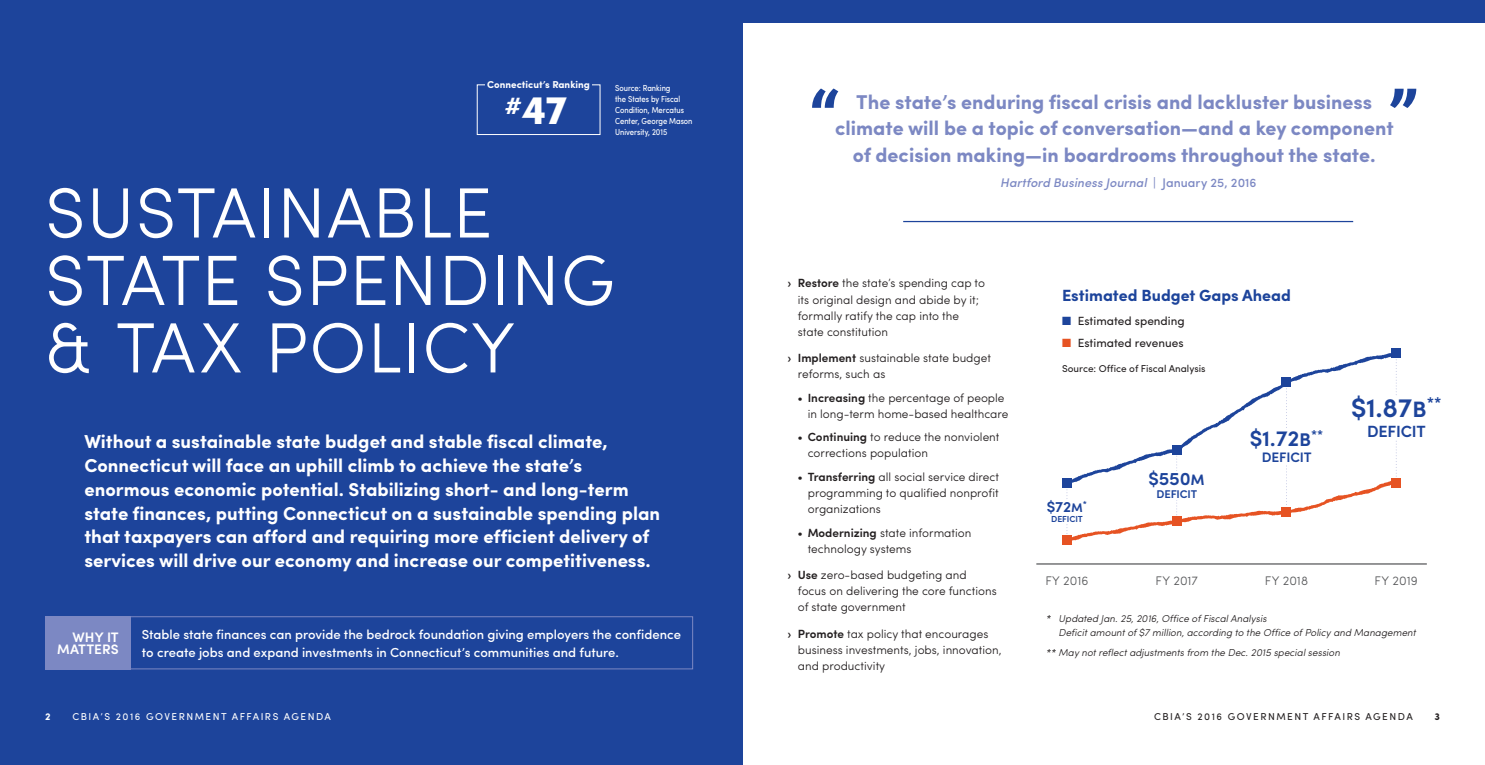
<style>
.page{position:relative;width:1485px;height:765px;background:#fff}
.page>*{position:absolute;margin:0;border:0;box-sizing:border-box;transform-origin:0 0}
.t1{font:900 72.38px "Sofia Pro";color:#1d449b}
.t2{font:300 71.25px/67.5px "Sofia Pro";letter-spacing:.01em;color:#fff}
.t3{font:900 40.5px "Sofia Pro";color:#fff}
.t4{font:600 26.88px "Sofia Pro";color:#1d449b}
.t5{font:600 22.12px "Sofia Pro";color:#1d449b}
.t6{font:700 20px/26.2px "Sofia Pro";color:#7c88c3;text-align:center}
.t7{font:700 18.75px/23.8px "Sofia Pro";color:#fff}
.t8{font:600 18.25px "Sofia Pro";color:#1d449b}
.t9{font:700 16.25px "Sofia Pro";color:#1d449b}
.t10{font:600 16.25px "Sofia Pro";letter-spacing:-.01em;color:#1d449b}
.t11{font:600 15px "Sofia Pro";color:#1d449b}
.t12{font:600 13.75px/12.5px "Sofia Pro";letter-spacing:.005em;color:#fff;text-align:right}
.t13{font:600 13.75px "Sofia Pro";letter-spacing:-.01em;color:#1d449b}
.t14{font:500 13.12px/18.1px "Sofia Pro";color:#fff}
.t15{font:italic 500 12.5px "Sofia Pro";letter-spacing:.005em;color:#7c88c3}
.t16{font:300 12.5px "Sofia Pro";color:#57585a}
.t17{font:300 11.88px/16.2px "Sofia Pro";color:#231f20}
.t18{font:11.88px "Sofia Pro";color:#231f20}
.t19{font:600 11.25px "Sofia Pro";letter-spacing:-.01em;color:#1d449b}
.t20{font:italic 300 10px/13.8px "Sofia Pro";color:#231f20}
.t21{font:10px "Sofia Pro";letter-spacing:.15em;color:#fff}
.t22{font:10px "Sofia Pro";letter-spacing:.135em;color:#231f20}
.t23{font:10px "Sofia Pro";color:#231f20}
.t24{font:700 10px "Sofia Pro";color:#fff}
.t25{font:700 10px "Sofia Pro";color:#231f20}
.t26{font:condensed 8.75px/10.9px "Sofia Pro";color:#fff}
.t27{font:600 8.75px "Sofia Pro";letter-spacing:-.01em;color:#1d449b}
.s1{font-style:normal}
.s2{font-weight:700}
.s3{font-weight:600}
.s4{color:#1d449b}
.s5{color:#e65323}
</style>
<div class="page">
<div style="left:0;top:0;width:742px;height:765px;background:#1d449b"></div>
<div style="left:741px;top:0;width:744px;height:22px;background:#1d449b"></div>
<div style="left:477px;top:84px;width:124px;height:51px;border:1px solid #fff"></div>
<div style="left:485px;top:81px;width:107px;height:8px;background:#1d449b"></div>
<div style="left:130px;top:616px;width:563px;height:53px;border:1px solid #7c88c3"></div>
<div style="left:45px;top:616px;width:85px;height:53px;background:#7c88c3"></div>
<hr style="left:903px;top:221px;width:450px;height:1px;background:#1d449b">
<hr style="left:1036px;top:563px;width:391px;height:2px;background:#57585a">
<svg style="left:1066px;top:353px;width:331px;height:188px"></svg>
<div style="left:1062px;top:535px;width:10px;height:10px;background:#e65323"></div>
<div style="left:1062px;top:479px;width:10px;height:9px;background:#1d449b"></div>
<div style="left:1172px;top:445px;width:10px;height:10px;background:#1d449b"></div>
<div style="left:1172px;top:516px;width:10px;height:10px;background:#e65323"></div>
<div style="left:1282px;top:377px;width:9px;height:10px;background:#1d449b"></div>
<div style="left:1282px;top:507px;width:9px;height:9px;background:#e65323"></div>
<div style="left:1391px;top:348px;width:10px;height:10px;background:#1d449b"></div>
<div style="left:1391px;top:478px;width:10px;height:10px;background:#e65323"></div>
<p class="t24" style="left:487px;top:77px;width:104px">Connecticut’s Ranking</p>
<h3 class="t3" style="left:504px;top:78px;width:64px"><sup>#</sup>47</h3>
<p class="t26" style="left:615px;top:83px;width:79px">Source: Ranking<br>the States by Fiscal<br>Condition, Mercatus<br>Center, George Mason<br>University, 2015</p>
<h2 class="t2" style="left:45px;top:174px;width:571px">SUSTAINABLE<br>STATE SPENDING &amp; TAX POLICY</h2>
<p class="t7" style="left:84px;top:429px;width:577px">Without a sustainable state budget and stable fiscal climate, Connecticut will face an uphill climb to achieve the state’s enormous economic potential. Stabilizing short- and long-term state finances, putting Connecticut on a sustainable spending plan that taxpayers can afford and requiring more efficient delivery of services will drive our economy and increase our competitiveness.</p>
<p class="t12" style="left:57px;top:630px;width:63px">WHY IT<br>MATTERS</p>
<p class="t14" style="left:142px;top:624px;width:541px">Stable state finances can provide the bedrock foundation giving employers the confidence to create jobs and expand investments in Connecticut’s communities and future.</p>
<h1 class="t1" style="left:808px;top:59px;width:33px">“</h1>
<h1 class="t1" style="left:1388px;top:56px;width:33px">”</h1>
<h3 class="t6" style="left:835px;top:88px;width:560px">The state’s enduring fiscal crisis and lackluster business climate will be a topic of conversation—and a key component of decision making—in boardrooms throughout the state.</h3>
<p class="t15" style="left:1000px;top:173px;width:258px">Hartford Business Journal <span class="s1">| January 25, 2016</span></p>
<p class="t17" style="left:798px;top:274px;width:189px;text-indent:-10px"><span class="s2">›</span> <span class="s3">Restore</span> the state’s spending cap to its original design and abide by it; formally ratify the cap into the state constitution</p>
<p class="t17" style="left:798px;top:349px;width:195px;text-indent:-10px"><span class="s2">›</span> <span class="s3">Implement</span> sustainable state budget reforms, such as</p>
<p class="t17" style="left:808px;top:389px;width:202px;text-indent:-10px">• <span class="s3">Increasing</span> the percentage of people in long-term home-based healthcare</p>
<p class="t17" style="left:808px;top:428px;width:193px;text-indent:-10px">• <span class="s3">Continuing</span> to reduce the nonviolent corrections population</p>
<p class="t17" style="left:808px;top:468px;width:193px;text-align:justify;text-indent:-10px">• <span class="s3">Transferring</span> all social service direct programming to qualified nonprofit organizations</p>
<p class="t17" style="left:808px;top:524px;width:165px;text-indent:-10px">• <span class="s3">Modernizing</span> state information technology systems</p>
<p class="t17" style="left:798px;top:566px;width:200px;text-indent:-10px"><span class="s2">›</span> <span class="s3">Use</span> zero-based budgeting and focus on delivering the core functions of state government</p>
<p class="t17" style="left:798px;top:625px;width:205px;text-indent:-10px"><span class="s2">›</span> <span class="s3">Promote</span> tax policy that encourages business investments, jobs, innovation, and productivity</p>
<h3 class="t9" style="left:1062px;top:283px;width:230px">Estimated Budget Gaps Ahead</h3>
<p class="t18" style="left:1062px;top:312px;width:124px"><span class="s4">■</span> Estimated spending</p>
<p class="t18" style="left:1062px;top:334px;width:123px"><span class="s5">■</span> Estimated revenues</p>
<p class="t23" style="left:1062px;top:361px;width:145px">Source: Office of Fiscal Analysis</p>
<p class="t11" style="left:1047px;top:495px;width:42px">$72m<sup>*</sup></p>
<p class="t27" style="left:1051px;top:512px;width:33px">DEFICIT</p>
<h3 class="t8" style="left:1149px;top:464px;width:58px">$550m</h3>
<p class="t19" style="left:1156px;top:486px;width:42px">DEFICIT</p>
<h3 class="t5" style="left:1250px;top:421px;width:75px">$1.72b<sup>**</sup></h3>
<p class="t13" style="left:1262px;top:447px;width:51px">DEFICIT</p>
<h3 class="t4" style="left:1351px;top:387px;width:92px">$1.87b<sup>**</sup></h3>
<h3 class="t10" style="left:1367px;top:419px;width:60px">DEFICIT</h3>
<p class="t16" style="left:1045px;top:571px;width:45px">FY 2016</p>
<p class="t16" style="left:1156px;top:571px;width:44px">FY 2017</p>
<p class="t16" style="left:1265px;top:571px;width:45px">FY 2018</p>
<p class="t16" style="left:1375px;top:571px;width:45px">FY 2019</p>
<p class="t20" style="left:1059px;top:611px;width:359px;text-indent:-13px">* Updated Jan. 25, 2016, Office of Fiscal Analysis<br>Deficit amount of $7 million, according to the Office of Policy and Management</p>
<p class="t20" style="left:1046px;top:645px;width:296px">** May not reflect adjustments from the Dec. 2015 special session</p>
<p class="t24" style="left:45px;top:709px;width:7px">2</p>
<p class="t21" style="left:72px;top:709px;width:260px">CBIA’S 2016 GOVERNMENT AFFAIRS AGENDA</p>
<p class="t22" style="left:1154px;top:709px;width:260px">CBIA’S 2016 GOVERNMENT AFFAIRS AGENDA</p>
<p class="t25" style="left:1434px;top:709px;width:7px">3</p>
</div>
